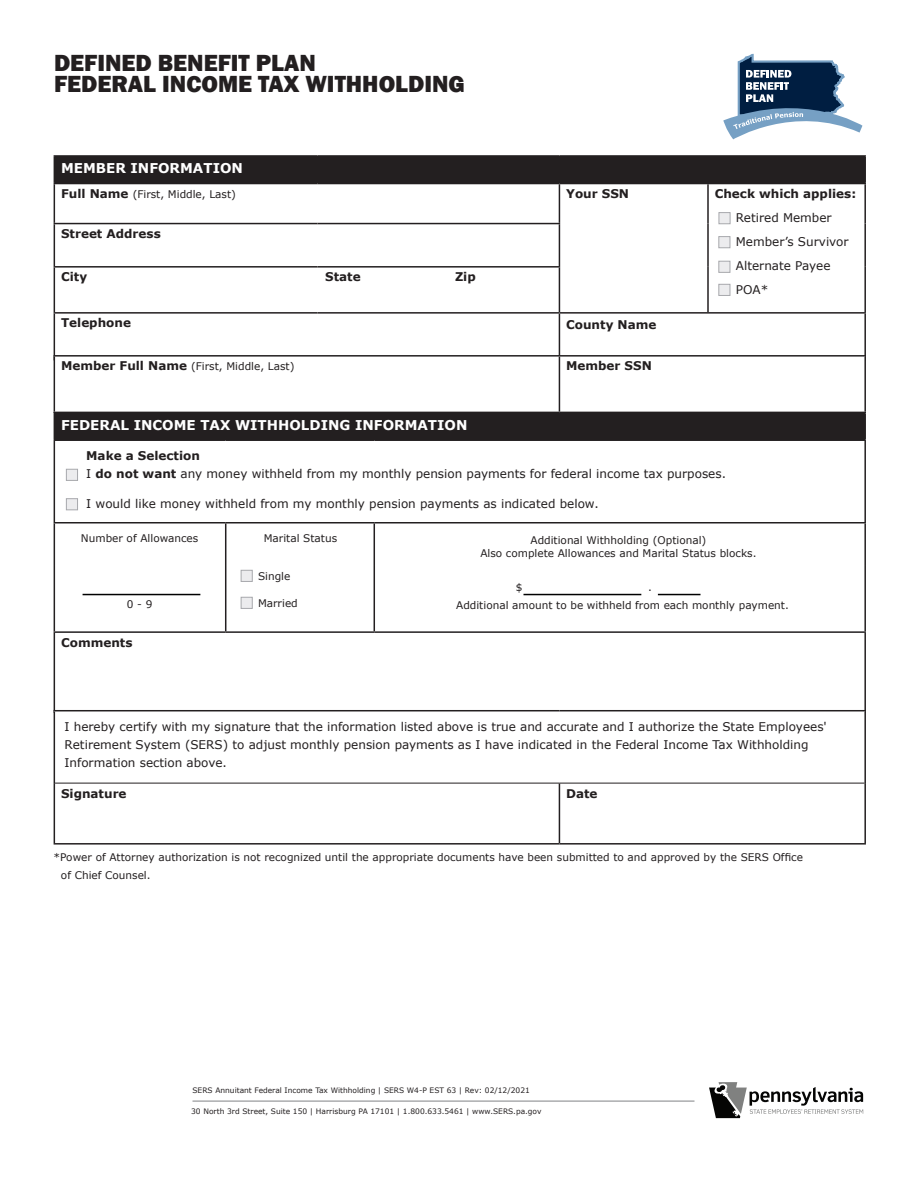
<style>
.page{position:relative;width:918px;height:1188px;background:#fff}
.page>*{position:absolute;margin:0;border:0;box-sizing:border-box;transform-origin:0 0}
.t1{font:800 24px "Franklin Gothic";color:#231f20}
.Body{font:700 13.5px "Verdana";color:#fff}
.t2{font:12px/18px "Verdana";color:#231f20}
.Body-2{font:700 12px "Verdana";color:#231f20}
.Body-3{font:10.5px/18px "Verdana";color:#231f20}
.t3{font:7.5px "Verdana";color:#231f20}
.s1{font-weight:700;font-size:12px}
.s2{font-weight:700}
</style>
<div class="page">
<svg style="left:55px;top:184px;width:809px;height:40px"></svg>
<svg style="left:55px;top:224px;width:676px;height:131px"></svg>
<hr style="left:54px;top:155px;width:264px;height:2px;background:#231f20">
<hr style="left:318px;top:155px;width:241px;height:2px;background:#231f20">
<hr style="left:559px;top:155px;width:149px;height:2px;background:#231f20">
<div style="left:54px;top:156px;width:810px;height:27px;background:#231f20"></div>
<hr style="left:708px;top:155px;width:158px;height:2px;background:#231f20">
<hr style="left:707px;top:157px;width:2px;height:26px;background:#231f20">
<hr style="left:864px;top:157px;width:2px;height:26px;background:#231f20">
<hr style="left:54px;top:183px;width:264px;height:1px;background:#231f20">
<hr style="left:54px;top:184px;width:1px;height:39px;background:#231f20">
<hr style="left:318px;top:183px;width:241px;height:1px;background:#231f20">
<hr style="left:559px;top:183px;width:149px;height:1px;background:#231f20">
<hr style="left:559px;top:184px;width:1px;height:39px;background:#231f20">
<hr style="left:708px;top:183px;width:158px;height:1px;background:#231f20">
<hr style="left:707px;top:184px;width:2px;height:40px;background:#231f20">
<hr style="left:864px;top:184px;width:2px;height:40px;background:#231f20">
<hr style="left:54px;top:223px;width:264px;height:1px;background:#231f20">
<hr style="left:54px;top:224px;width:1px;height:42px;background:#231f20">
<hr style="left:318px;top:223px;width:242px;height:1px;background:#231f20">
<hr style="left:559px;top:224px;width:1px;height:42px;background:#231f20">
<hr style="left:707px;top:224px;width:2px;height:43px;background:#231f20">
<hr style="left:864px;top:224px;width:2px;height:43px;background:#231f20">
<hr style="left:54px;top:266px;width:264px;height:2px;background:#231f20">
<hr style="left:54px;top:268px;width:1px;height:44px;background:#231f20">
<hr style="left:318px;top:266px;width:242px;height:2px;background:#231f20">
<hr style="left:559px;top:268px;width:1px;height:44px;background:#231f20">
<hr style="left:707px;top:267px;width:2px;height:45px;background:#231f20">
<hr style="left:864px;top:267px;width:2px;height:45px;background:#231f20">
<hr style="left:54px;top:312px;width:264px;height:2px;background:#231f20">
<hr style="left:54px;top:314px;width:1px;height:45px;background:#231f20">
<hr style="left:318px;top:312px;width:241px;height:2px;background:#231f20">
<hr style="left:559px;top:312px;width:149px;height:2px;background:#231f20">
<hr style="left:559px;top:314px;width:1px;height:45px;background:#231f20">
<hr style="left:708px;top:312px;width:158px;height:2px;background:#231f20">
<hr style="left:864px;top:314px;width:2px;height:45px;background:#231f20">
<div style="left:54px;top:413px;width:811px;height:27px;background:#231f20"></div>
<svg style="left:55px;top:524px;width:646px;height:186px"></svg>
<hr style="left:864px;top:413px;width:2px;height:26px;background:#231f20">
<hr style="left:54px;top:439px;width:172px;height:2px;background:#231f20">
<hr style="left:54px;top:441px;width:1px;height:81px;background:#231f20">
<hr style="left:226px;top:439px;width:148px;height:2px;background:#231f20">
<hr style="left:374px;top:439px;width:492px;height:2px;background:#231f20">
<hr style="left:864px;top:441px;width:2px;height:81px;background:#231f20">
<hr style="left:54px;top:522px;width:172px;height:2px;background:#231f20">
<hr style="left:54px;top:524px;width:1px;height:42px;background:#231f20">
<hr style="left:226px;top:522px;width:148px;height:2px;background:#231f20">
<hr style="left:225px;top:524px;width:1px;height:42px;background:#231f20">
<hr style="left:374px;top:522px;width:492px;height:2px;background:#231f20">
<hr style="left:374px;top:524px;width:1px;height:42px;background:#231f20">
<hr style="left:864px;top:524px;width:2px;height:42px;background:#231f20">
<hr style="left:54px;top:566px;width:1px;height:65px;background:#231f20">
<hr style="left:225px;top:566px;width:1px;height:65px;background:#231f20">
<hr style="left:374px;top:566px;width:1px;height:65px;background:#231f20">
<hr style="left:864px;top:566px;width:2px;height:65px;background:#231f20">
<hr style="left:54px;top:631px;width:172px;height:2px;background:#231f20">
<hr style="left:54px;top:633px;width:1px;height:78px;background:#231f20">
<hr style="left:226px;top:631px;width:148px;height:2px;background:#231f20">
<hr style="left:374px;top:631px;width:492px;height:2px;background:#231f20">
<hr style="left:864px;top:633px;width:2px;height:78px;background:#231f20">
<svg style="left:55px;top:357px;width:809px;height:55px"></svg>
<hr style="left:54px;top:355px;width:505px;height:2px;background:#231f20">
<hr style="left:54px;top:357px;width:1px;height:55px;background:#231f20">
<hr style="left:559px;top:355px;width:307px;height:2px;background:#231f20">
<hr style="left:559px;top:357px;width:1px;height:55px;background:#231f20">
<hr style="left:864px;top:357px;width:2px;height:55px;background:#231f20">
<hr style="left:54px;top:412px;width:505px;height:1px;background:#231f20">
<hr style="left:559px;top:412px;width:307px;height:1px;background:#231f20">
<hr style="left:54px;top:710px;width:505px;height:1px;background:#231f20">
<hr style="left:54px;top:711px;width:1px;height:72px;background:#231f20">
<hr style="left:559px;top:710px;width:307px;height:1px;background:#231f20">
<hr style="left:864px;top:711px;width:2px;height:72px;background:#231f20">
<hr style="left:54px;top:783px;width:1px;height:60px;background:#231f20">
<hr style="left:559px;top:783px;width:1px;height:60px;background:#231f20">
<hr style="left:864px;top:783px;width:2px;height:60px;background:#231f20">
<hr style="left:54px;top:843px;width:505px;height:2px;background:#231f20">
<hr style="left:559px;top:843px;width:307px;height:2px;background:#231f20">
<hr style="left:55px;top:783px;width:504px;height:1px;background:#231f20">
<hr style="left:559px;top:783px;width:305px;height:1px;background:#231f20">
<svg style="left:723px;top:53px;width:139px;height:86px"></svg>
<svg style="left:709px;top:1082px;width:154px;height:36px"></svg>
<hr style="left:193px;top:1101px;width:502px;height:1px;background:#808285">
<div style="left:718px;top:212px;width:13px;height:12px;background:#ececee;border:1px solid #a8a9ad"></div>
<div style="left:718px;top:236px;width:12px;height:12px;background:#ececee;border:1px solid #a8a9ad"></div>
<div style="left:718px;top:261px;width:12px;height:12px;background:#ececee;border:1px solid #a8a9ad"></div>
<div style="left:718px;top:284px;width:12px;height:12px;background:#ececee;border:1px solid #a8a9ad"></div>
<div style="left:66px;top:469px;width:12px;height:12px;background:#ececee;border:1px solid #a8a9ad"></div>
<div style="left:66px;top:498px;width:12px;height:12px;background:#ececee;border:1px solid #a8a9ad"></div>
<hr style="left:83px;top:594px;width:117px;height:1px;background:#000">
<hr style="left:523px;top:594px;width:118px;height:1px;background:#000">
<hr style="left:658px;top:594px;width:43px;height:1px;background:#000">
<div style="left:241px;top:570px;width:12px;height:12px;background:#ececee;border:1px solid #a8a9ad"></div>
<div style="left:241px;top:597px;width:12px;height:12px;background:#ececee;border:1px solid #a8a9ad"></div>
<p class="t1" style="left:54px;top:47px;width:264px">DEFINED BENEFIT PLAN</p>
<p class="t1" style="left:54px;top:68px;width:413px">FEDERAL INCOME TAX WITHHOLDING</p>
<p class="Body" style="left:61px;top:160px;width:183px">MEMBER INFORMATION</p>
<p class="Body-3" style="left:61px;top:185px;width:176px"><span class="s1">Full Name</span> (First, Middle, Last)</p>
<p class="Body-2" style="left:566px;top:186px;width:64px">Your SSN</p>
<p class="Body-2" style="left:715px;top:186px;width:143px">Check which applies:</p>
<p class="t2" style="left:736px;top:209px;width:97px">Retired Member</p>
<p class="t2" style="left:736px;top:233px;width:114px">Member’s Survivor</p>
<p class="t2" style="left:736px;top:257px;width:96px">Alternate Payee</p>
<p class="t2" style="left:736px;top:281px;width:34px">POA*</p>
<p class="Body-2" style="left:61px;top:226px;width:101px">Street Address</p>
<p class="Body-2" style="left:61px;top:269px;width:28px">City</p>
<p class="Body-2" style="left:325px;top:269px;width:37px">State</p>
<p class="Body-2" style="left:455px;top:269px;width:22px">Zip</p>
<p class="Body-2" style="left:61px;top:315px;width:71px">Telephone</p>
<p class="Body-2" style="left:566px;top:317px;width:92px">County Name</p>
<p class="Body-3" style="left:61px;top:358px;width:235px"><span class="s1">Member Full Name</span> (First, Middle, Last)</p>
<p class="Body-2" style="left:566px;top:358px;width:87px">Member SSN</p>
<p class="Body" style="left:61px;top:416px;width:408px">FEDERAL INCOME TAX WITHHOLDING INFORMATION</p>
<p class="Body-2" style="left:86px;top:448px;width:115px">Make a Selection</p>
<p class="t2" style="left:86px;top:465px;width:641px">I <span class="s2">do not want</span> any money withheld from my monthly pension payments for federal income tax purposes.</p>
<p class="t2" style="left:86px;top:495px;width:514px">I would like money withheld from my monthly pension payments as indicated below.</p>
<p class="Body-3" style="left:81px;top:530px;width:119px">Number of Allowances</p>
<p class="Body-3" style="left:264px;top:530px;width:75px">Marital Status</p>
<p class="Body-3" style="left:258px;top:567px;width:34px">Single</p>
<p class="Body-3" style="left:258px;top:594px;width:41px">Married</p>
<p class="Body-3" style="left:530px;top:531px;width:177px">Additional Withholding (Optional)</p>
<p class="Body-3" style="left:480px;top:545px;width:278px">Also complete Allowances and Marital Status blocks.</p>
<p class="Body-3" style="left:516px;top:579px;width:8px">$</p>
<p class="Body-3" style="left:648px;top:579px;width:5px">.</p>
<p class="Body-3" style="left:127px;top:595px;width:27px">0 - 9</p>
<p class="Body-3" style="left:456px;top:596px;width:334px">Additional amount to be withheld from each monthly payment.</p>
<p class="Body-2" style="left:61px;top:635px;width:73px">Comments</p>
<p class="t2" style="left:64px;top:718px;width:764px">I hereby certify with my signature that the information listed above is true and accurate and I authorize the State Employees'<br>Retirement System (SERS) to adjust monthly pension payments as I have indicated in the Federal Income Tax Withholding<br>Information section above.</p>
<p class="Body-2" style="left:61px;top:786px;width:67px">Signature</p>
<p class="Body-2" style="left:566px;top:786px;width:33px">Date</p>
<p class="Body-3" style="left:61px;top:849px;width:744px;text-indent:-7px">*Power of Attorney authorization is not recognized until the appropriate documents have been submitted to and approved by the SERS Office of Chief Counsel.</p>
<p class="t3" style="left:193px;top:1086px;width:339px">SERS Annuitant Federal Income Tax Withholding | SERS W4-P EST 63 | Rev: 02/12/2021</p>
<p class="t3" style="left:191px;top:1106px;width:352px">30 North 3rd Street, Suite 150 | Harrisburg PA 17101 | 1.800.633.5461 | www.SERS.pa.gov</p>
</div>
